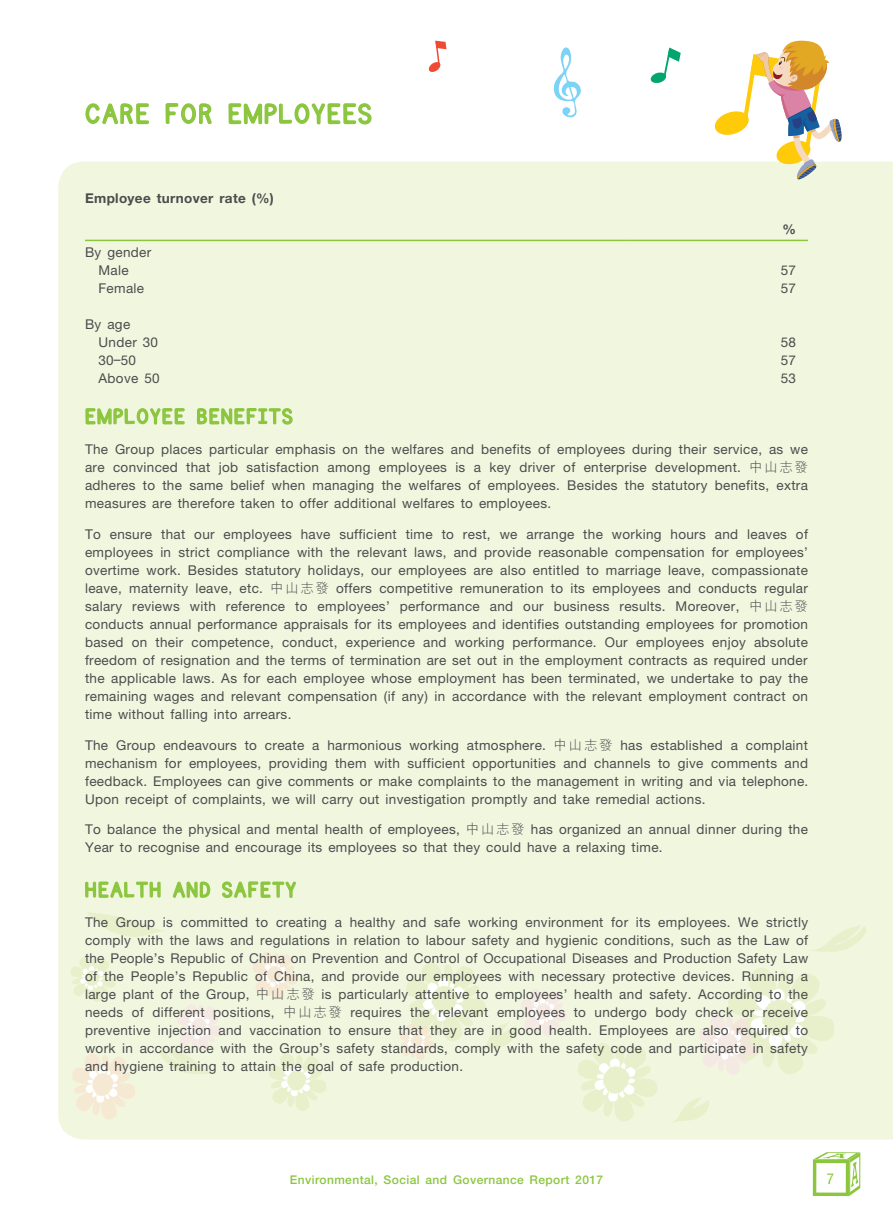
<style>
.page{position:relative;width:893px;height:1212px;background:#fff}
.page>*{position:absolute;margin:0;border:0;box-sizing:border-box;transform-origin:0 0}
.t1{font:31.5px "KG Primary Penmanship";letter-spacing:.06em;color:#8bc63e}
._03_H1{font:24px "KG Primary Penmanship";letter-spacing:.07em;color:#8bc63e}
.t2{font:condensed 15px "Helvetica Neue LT Std";color:#8bc63e}
._01_Body_Text{font:13.5px/18px "Helvetica Neue LT Std";letter-spacing:.025em;color:#4b4c4d;text-align:justify}
._01_Body_Text-2{font:700 13.5px "Helvetica Neue LT Std";letter-spacing:.025em;color:#4b4c4d}
.t3{font:500 12px "Helvetica Neue LT Std";letter-spacing:.035em;color:#8bc63e}
.s1{font-family:"M Hei HK";font-weight:300}
</style>
<div class="page">
<svg style="left:813px;top:1152px;width:47px;height:44px"></svg>
<div style="left:58px;top:162px;width:835px;height:977px;background:#f1f6df"></div>
<svg style="left:668px;top:1096px;width:42px;height:28px"></svg>
<svg style="left:577px;top:1043px;width:81px;height:79px;background:#edf3d6"></svg>
<svg style="left:269px;top:1053px;width:58px;height:58px;background:#edf3d6"></svg>
<svg style="left:70px;top:957px;width:46px;height:45px;background:#edf3d6"></svg>
<svg style="left:809px;top:925px;width:58px;height:28px;background:#edf3d7"></svg>
<svg style="left:86px;top:912px;width:81px;height:25px;background:#edf3d6"></svg>
<svg style="left:699px;top:968px;width:136px;height:107px;background:#eff2da"></svg>
<svg style="left:159px;top:1004px;width:63px;height:71px;background:#f1f2de"></svg>
<svg style="left:252px;top:952px;width:46px;height:47px;background:#f4efdb"></svg>
<svg style="left:400px;top:962px;width:167px;height:98px;background:#f0f3db"></svg>
<svg style="left:72px;top:1053px;width:64px;height:66px;background:#f4efdb"></svg>
<svg style="left:713px;top:40px;width:131px;height:142px"></svg>
<svg style="left:553px;top:47px;width:28px;height:71px"></svg>
<svg style="left:428px;top:41px;width:18px;height:31px"></svg>
<svg style="left:650px;top:47px;width:31px;height:36px"></svg>
<svg style="left:85px;top:103px;width:64px;height:22px"></svg>
<svg style="left:165px;top:103px;width:47px;height:22px"></svg>
<svg style="left:228px;top:103px;width:144px;height:22px"></svg>
<hr style="left:85px;top:240px;width:543px;height:1px;background:#8bc63e">
<hr style="left:628px;top:240px;width:180px;height:1px;background:#8bc63e">
<div style="left:84px;top:265px;width:102px;height:161px;background:#f1f6df"></div>
<svg style="left:196px;top:398px;width:98px;height:28px;background:#d4e8b1"></svg>
<svg style="left:84px;top:874px;width:78px;height:31px;background:#d9ebba"></svg>
<svg style="left:172px;top:874px;width:39px;height:31px"></svg>
<div style="left:221px;top:739px;width:76px;height:166px;background:#f1f6df"></div>
<h1 class="t1" style="left:85px;top:99px;width:288px">CARE FOR EMPLOYEES</h1>
<p class="_01_Body_Text-2" style="left:85px;top:190px;width:190px">Employee turnover rate (%)</p>
<p class="_01_Body_Text-2" style="left:782px;top:221px;width:15px">%</p>
<p class="_01_Body_Text" style="left:85px;top:243px;width:68px">By gender</p>
<p class="_01_Body_Text" style="left:99px;top:261px;width:32px">Male</p>
<p class="_01_Body_Text" style="left:781px;top:261px;width:17px">57</p>
<p class="_01_Body_Text" style="left:99px;top:279px;width:47px">Female</p>
<p class="_01_Body_Text" style="left:781px;top:279px;width:17px">57</p>
<p class="_01_Body_Text" style="left:85px;top:315px;width:47px">By age</p>
<p class="_01_Body_Text" style="left:99px;top:333px;width:61px">Under 30</p>
<p class="_01_Body_Text" style="left:781px;top:333px;width:17px">58</p>
<p class="_01_Body_Text" style="left:99px;top:351px;width:39px">30–50</p>
<p class="_01_Body_Text" style="left:781px;top:351px;width:17px">57</p>
<p class="_01_Body_Text" style="left:99px;top:369px;width:63px">Above 50</p>
<p class="_01_Body_Text" style="left:781px;top:369px;width:17px">53</p>
<p class="_03_H1" style="left:85px;top:405px;width:209px">EMPLOYEE BENEFITS</p>
<p class="_01_Body_Text" style="left:85px;top:440px;width:724px">The Group places particular emphasis on the welfares and benefits of employees during their service, as we are convinced that job satisfaction among employees is a key driver of enterprise development. <span class="s1">中山志發</span>adheres to the same belief when managing the welfares of employees. Besides the statutory benefits, extra measures are therefore taken to offer additional welfares to employees.</p>
<p class="_01_Body_Text" style="left:85px;top:525px;width:725px">To ensure that our employees have sufficient time to rest, we arrange the working hours and leaves of employees in strict compliance with the relevant laws, and provide reasonable compensation for employees’ overtime work. Besides statutory holidays, our employees are also entitled to marriage leave, compassionate leave, maternity leave, etc. <span class="s1">中山志發</span> offers competitive remuneration to its employees and conducts regular salary reviews with reference to employees’ performance and our business results. Moreover, <span class="s1">中山志發</span>conducts annual performance appraisals for its employees and identifies outstanding employees for promotion based on their competence, conduct, experience and working performance. Our employees enjoy absolute freedom of resignation and the terms of termination are set out in the employment contracts as required under the applicable laws. As for each employee whose employment has been terminated, we undertake to pay the remaining wages and relevant compensation (if any) in accordance with the relevant employment contract on time without falling into arrears.</p>
<p class="_01_Body_Text" style="left:85px;top:736px;width:725px">The Group endeavours to create a harmonious working atmosphere. <span class="s1">中山志發</span> has established a complaint mechanism for employees, providing them with sufficient opportunities and channels to give comments and feedback. Employees can give comments or make complaints to the management in writing and via telephone.<br>Upon receipt of complaints, we will carry out investigation promptly and take remedial actions.</p>
<p class="_01_Body_Text" style="left:85px;top:820px;width:724px">To balance the physical and mental health of employees, <span class="s1">中山志發</span> has organized an annual dinner during the<br>Year to recognise and encourage its employees so that they could have a relaxing time.</p>
<p class="_03_H1" style="left:85px;top:878px;width:212px">HEALTH AND SAFETY</p>
<p class="_01_Body_Text" style="left:85px;top:913px;width:725px">The Group is committed to creating a healthy and safe working environment for its employees. We strictly comply with the laws and regulations in relation to labour safety and hygienic conditions, such as the Law of the People’s Republic of China on Prevention and Control of Occupational Diseases and Production Safety Law of the People’s Republic of China, and provide our employees with necessary protective devices. Running a large plant of the Group, <span class="s1">中山志發</span> is particularly attentive to employees’ health and safety. According to the needs of different positions, <span class="s1">中山志發</span> requires the relevant employees to undergo body check or receive preventive injection and vaccination to ensure that they are in good health. Employees are also required to work in accordance with the Group’s safety standards, comply with the safety code and participate in safety and hygiene training to attain the goal of safe production.</p>
<p class="t3" style="left:290px;top:1172px;width:315px">Environmental, Social and Governance Report 2017</p>
<p class="t2" style="left:827px;top:1169px;width:9px">7</p>
</div>
